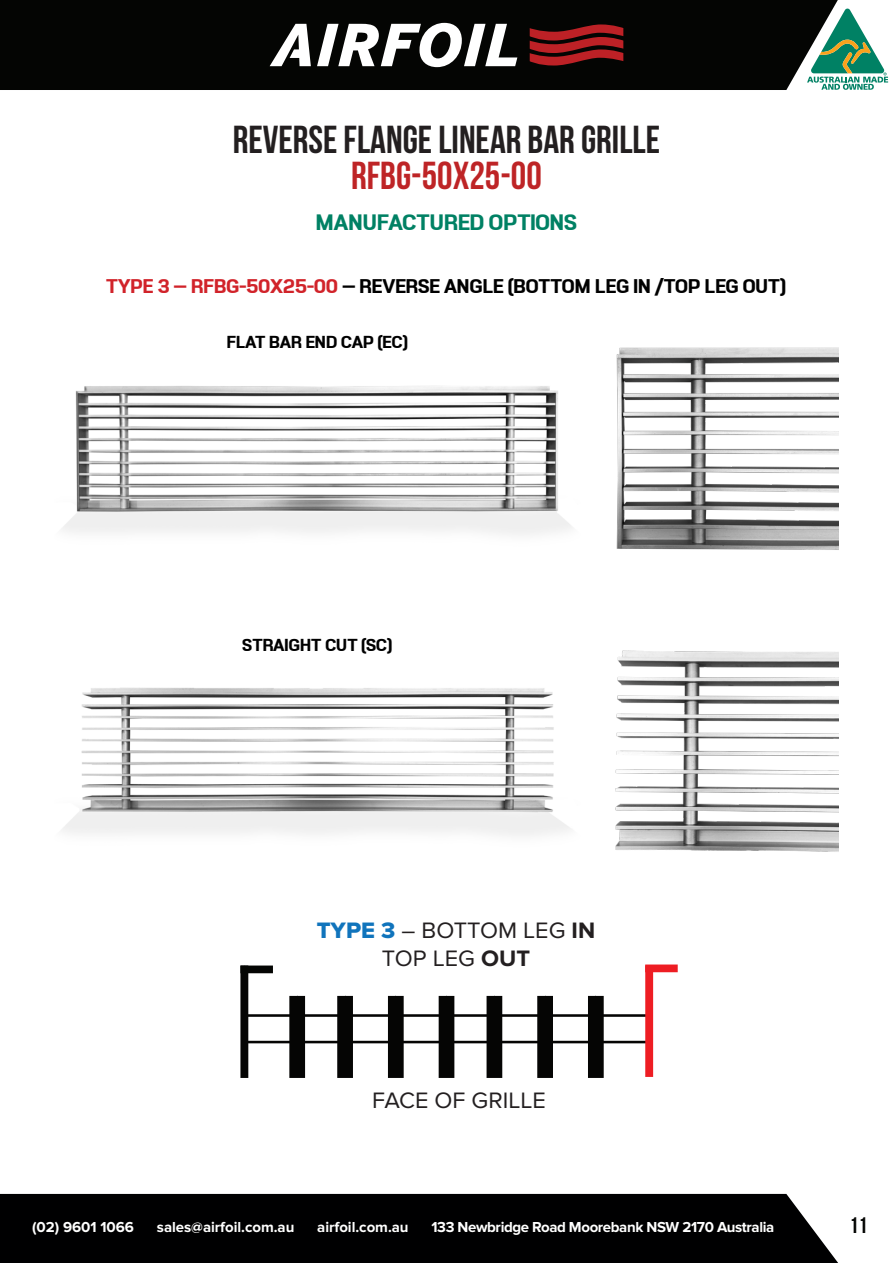
<style>
.page{position:relative;width:893px;height:1263px;background:#fff}
.page>*{position:absolute;margin:0;border:0;box-sizing:border-box;transform-origin:0 0}
.t1{font:700 39px "Bebas Neue";color:#231f20}
.t2{font:700 39px "Bebas Neue";color:#be2426}
.t3{font:700 27px "LT Emphasis";color:#008164}
.t4{font:700 24px "LT Emphasis";color:#000}
.t5{font:23.1px/27.9px "Proxima Nova";color:#231f20;text-align:center}
.t6{font:700 22.5px "Bebas Neue";color:#040503}
.t7{font:700 21px "LT Emphasis";color:#000}
.t8{font:700 15px "Proxima Nova";color:#fff}
.t9{font:700 15px "Proxima Nova";letter-spacing:-.025em;color:#fff}
.s1{color:#d1232a}
.s2{font-family:"Proxima Nova Extrabld";color:#1074bc}
.s3{font-weight:700}
</style>
<div class="page">
<svg style="left:838px;top:8px;width:51px;height:82px"></svg>
<div style="left:0;top:0;width:838px;height:90px;background:#040503"></div>
<svg style="left:317px;top:23px;width:200px;height:44px"></svg>
<svg style="left:270px;top:24px;width:41px;height:42px"></svg>
<svg style="left:530px;top:24px;width:93px;height:42px;background:#731518"></svg>
<div style="left:0;top:1194px;width:838px;height:69px;background:#000001"></div>
<img style="left:62px;top:347px;width:776px;height:203px">
<img style="left:62px;top:650px;width:777px;height:202px">
<div style="left:243px;top:1014px;width:407px;height:29px;border:3px solid #050504"></div>
<div style="left:588px;top:996px;width:16px;height:82px;background:#050504"></div>
<div style="left:537px;top:996px;width:16px;height:82px;background:#050504"></div>
<div style="left:487px;top:996px;width:15px;height:82px;background:#050504"></div>
<div style="left:439px;top:996px;width:15px;height:82px;background:#050504"></div>
<div style="left:388px;top:996px;width:16px;height:82px;background:#050504"></div>
<div style="left:337px;top:996px;width:16px;height:82px;background:#050504"></div>
<div style="left:289px;top:996px;width:16px;height:82px;background:#050504"></div>
<div style="left:645px;top:965px;width:8px;height:112px;background:#ee1d23"></div>
<div style="left:645px;top:964px;width:33px;height:8px;background:#ee1d23"></div>
<div style="left:240px;top:965px;width:8px;height:113px;background:#050504"></div>
<div style="left:240px;top:965px;width:33px;height:8px;background:#040503"></div>
<p class="t1" style="left:233px;top:118px;width:429px">REVERSE FLANGE LINEAR BAR GRILLE</p>
<p class="t2" style="left:351px;top:154px;width:192px">RFBG-50X25-00</p>
<p class="t5" style="left:393px;top:129px;width:133px">(STANDARD)</p>
<p class="t3" style="left:316px;top:209px;width:263px">MANUFACTURED OPTIONS</p>
<p class="t5" style="left:372px;top:270px;width:175px">FACE OF GRILLE</p>
<p class="t4" style="left:106px;top:275px;width:681px"><span class="s1">TYPE 3 – RFBG-50X25-00</span> – REVERSE ANGLE (BOTTOM LEG IN /TOP LEG OUT)</p>
<p class="t7" style="left:227px;top:332px;width:182px">FLAT BAR END CAP (EC)</p>
<p class="t7" style="left:243px;top:634px;width:151px">STRAIGHT CUT (SC)</p>
<p class="t5" style="left:317px;top:916px;width:280px"><span class="s2">TYPE 3</span> – BOTTOM LEG <span class="s3">IN<br></span>TOP LEG <span class="s3">OUT</span></p>
<p class="t5" style="left:372px;top:1087px;width:175px">FACE OF GRILLE</p>
<p class="t8" style="left:32px;top:1218px;width:103px">(02) 9601 1066</p>
<p class="t8" style="left:157px;top:1218px;width:139px">sales@airfoil.com.au</p>
<p class="t8" style="left:317px;top:1218px;width:93px">airfoil.com.au</p>
<p class="t9" style="left:431px;top:1218px;width:344px">133 Newbridge Road Moorebank NSW 2170 Australia</p>
<p class="t6" style="left:849px;top:1213px;width:19px">11</p>
</div>
